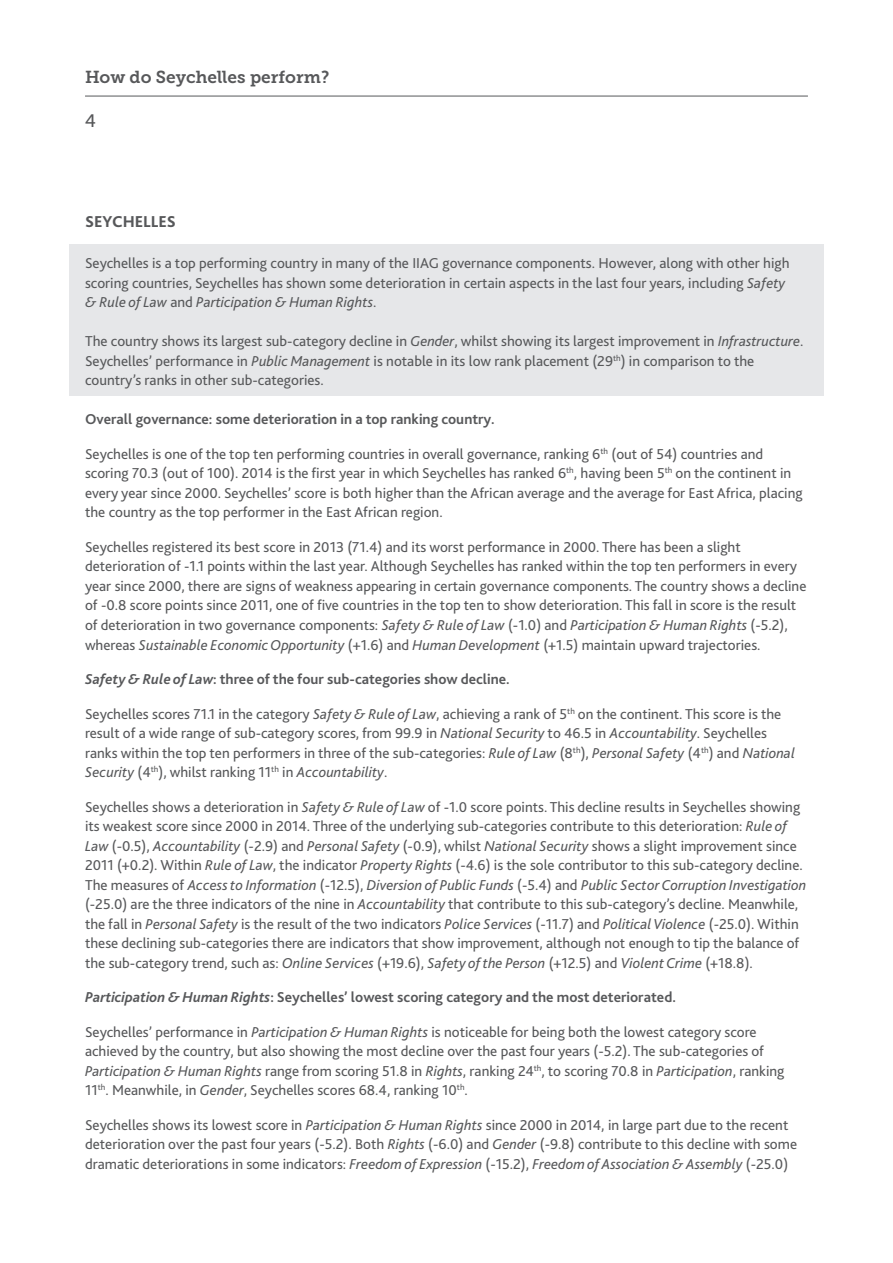
<style>
.page{position:relative;width:893px;height:1263px;background:#fff}
.page>*{position:absolute;margin:0;border:0;box-sizing:border-box;transform-origin:0 0}
.t1{font:18px "Museo Slab 500";color:#57585a}
.t2{font:17.25px "Museo Slab 700";color:#57585a}
.t3{font:800 16.5px "Bliss 2";color:#57585a}
.t4{font:15px/19.5px "Bliss 2";color:#57585a}
.t5{font:700 15px "Bliss 2";color:#57585a}
.s1{font-style:italic}
</style>
<div class="page">
<hr style="left:85px;top:96px;width:723px;height:1px;background:#57585a">
<div style="left:69px;top:244px;width:755px;height:151px;background:#e6e7e9"></div>
<p class="t2" style="left:85px;top:67px;width:246px">How do Seychelles perform?</p>
<p class="t1" style="left:85px;top:110px;width:12px">4</p>
<p class="t3" style="left:85px;top:212px;width:92px">SEYCHELLES</p>
<p class="t4" style="left:85px;top:253px;width:706px">Seychelles is a top performing country in many of the IIAG governance components. However, along with other high scoring countries, Seychelles has shown some deterioration in certain aspects in the last four years, including <span class="s1">Safety &amp; Rule of Law</span> and <span class="s1">Participation &amp; Human Rights</span>.</p>
<p class="t4" style="left:85px;top:331px;width:720px">The country shows its largest sub-category decline in <span class="s1">Gender</span>, whilst showing its largest improvement in <span class="s1">Infrastructure</span>.<br>Seychelles’ performance in <span class="s1">Public Management</span> is notable in its low rank placement (29<sup>th</sup>) in comparison to the country’s ranks in other sub-categories.</p>
<p class="t5" style="left:85px;top:410px;width:411px">Overall governance: some deterioration in a top ranking country.</p>
<p class="t4" style="left:85px;top:444px;width:719px">Seychelles is one of the top ten performing countries in overall governance, ranking 6<sup>th</sup> (out of 54) countries and scoring 70.3 (out of 100). 2014 is the first year in which Seychelles has ranked 6<sup>th</sup>, having been 5<sup>th</sup> on the continent in every year since 2000. Seychelles’ score is both higher than the African average and the average for East Africa, placing the country as the top performer in the East African region.</p>
<p class="t4" style="left:85px;top:537px;width:723px">Seychelles registered its best score in 2013 (71.4) and its worst performance in 2000. There has been a slight deterioration of -1.1 points within the last year. Although Seychelles has ranked within the top ten performers in every year since 2000, there are signs of weakness appearing in certain governance components. The country shows a decline of -0.8 score points since 2011, one of five countries in the top ten to show deterioration. This fall in score is the result of deterioration in two governance components: <span class="s1">Safety &amp; Rule of Law</span> (-1.0) and <span class="s1">Participation &amp; Human Rights</span> (-5.2), whereas <span class="s1">Sustainable Economic Opportunity</span> (+1.6) and <span class="s1">Human Development</span> (+1.5) maintain upward trajectories.</p>
<p class="t5" style="left:85px;top:670px;width:426px"><span class="s1">Safety &amp; Rule of Law</span>: three of the four sub-categories show decline.</p>
<p class="t4" style="left:85px;top:703px;width:711px">Seychelles scores 71.1 in the category <span class="s1">Safety &amp; Rule of Law</span>, achieving a rank of 5<sup>th</sup> on the continent. This score is the result of a wide range of sub-category scores, from 99.9 in <span class="s1">National Security</span> to 46.5 in <span class="s1">Accountability</span>. Seychelles ranks within the top ten performers in three of the sub-categories: <span class="s1">Rule of Law</span> (8<sup>th</sup>), <span class="s1">Personal Safety</span> (4<sup>th</sup>) and <span class="s1">National Security</span> (4<sup>th</sup>), whilst ranking 11<sup>th</sup> in <span class="s1">Accountability</span>.</p>
<p class="t4" style="left:85px;top:796px;width:723px">Seychelles shows a deterioration in <span class="s1">Safety &amp; Rule of Law</span> of -1.0 score points. This decline results in Seychelles showing its weakest score since 2000 in 2014. Three of the underlying sub-categories contribute to this deterioration: <span class="s1">Rule of Law</span> (-0.5), <span class="s1">Accountability</span> (-2.9) and <span class="s1">Personal Safety</span> (-0.9), whilst <span class="s1">National Security</span> shows a slight improvement since 2011 (+0.2). Within <span class="s1">Rule of Law</span>, the indicator <span class="s1">Property Rights</span> (-4.6) is the sole contributor to this sub-category decline.<br>The measures of <span class="s1">Access to Information</span> (-12.5), <span class="s1">Diversion of Public Funds</span> (-5.4) and <span class="s1">Public Sector Corruption Investigation </span>(-25.0) are the three indicators of the nine in <span class="s1">Accountability</span> that contribute to this sub-category’s decline. Meanwhile, the fall in <span class="s1">Personal Safety</span> is the result of the two indicators <span class="s1">Police Services</span> (-11.7) and <span class="s1">Political Violence</span> (-25.0). Within these declining sub-categories there are indicators that show improvement, although not enough to tip the balance of the sub-category trend, such as: <span class="s1">Online Services</span> (+19.6), <span class="s1">Safety of the Person</span> (+12.5) and <span class="s1">Violent Crime</span> (+18.8).</p>
<p class="t5" style="left:85px;top:988px;width:592px"><span class="s1">Participation &amp; Human Rights</span>: Seychelles’ lowest scoring category and the most deteriorated.</p>
<p class="t4" style="left:85px;top:1021px;width:701px">Seychelles’ performance in <span class="s1">Participation &amp; Human Rights</span> is noticeable for being both the lowest category score achieved by the country, but also showing the most decline over the past four years (-5.2). The sub-categories of <span class="s1">Participation &amp; Human Rights</span> range from scoring 51.8 in <span class="s1">Rights</span>, ranking 24<sup>th</sup>, to scoring 70.8 in <span class="s1">Participation</span>, ranking 11<sup>th</sup>. Meanwhile, in <span class="s1">Gender</span>, Seychelles scores 68.4, ranking 10<sup>th</sup>.</p>
<p class="t4" style="left:85px;top:1114px;width:713px">Seychelles shows its lowest score in <span class="s1">Participation &amp; Human Rights</span> since 2000 in 2014, in large part due to the recent deterioration over the past four years (-5.2). Both <span class="s1">Rights</span> (-6.0) and <span class="s1">Gender</span> (-9.8) contribute to this decline with some dramatic deteriorations in some indicators: <span class="s1">Freedom of Expression</span> (-15.2), <span class="s1">Freedom of Association &amp; Assembly</span> (-25.0)</p>
</div>
